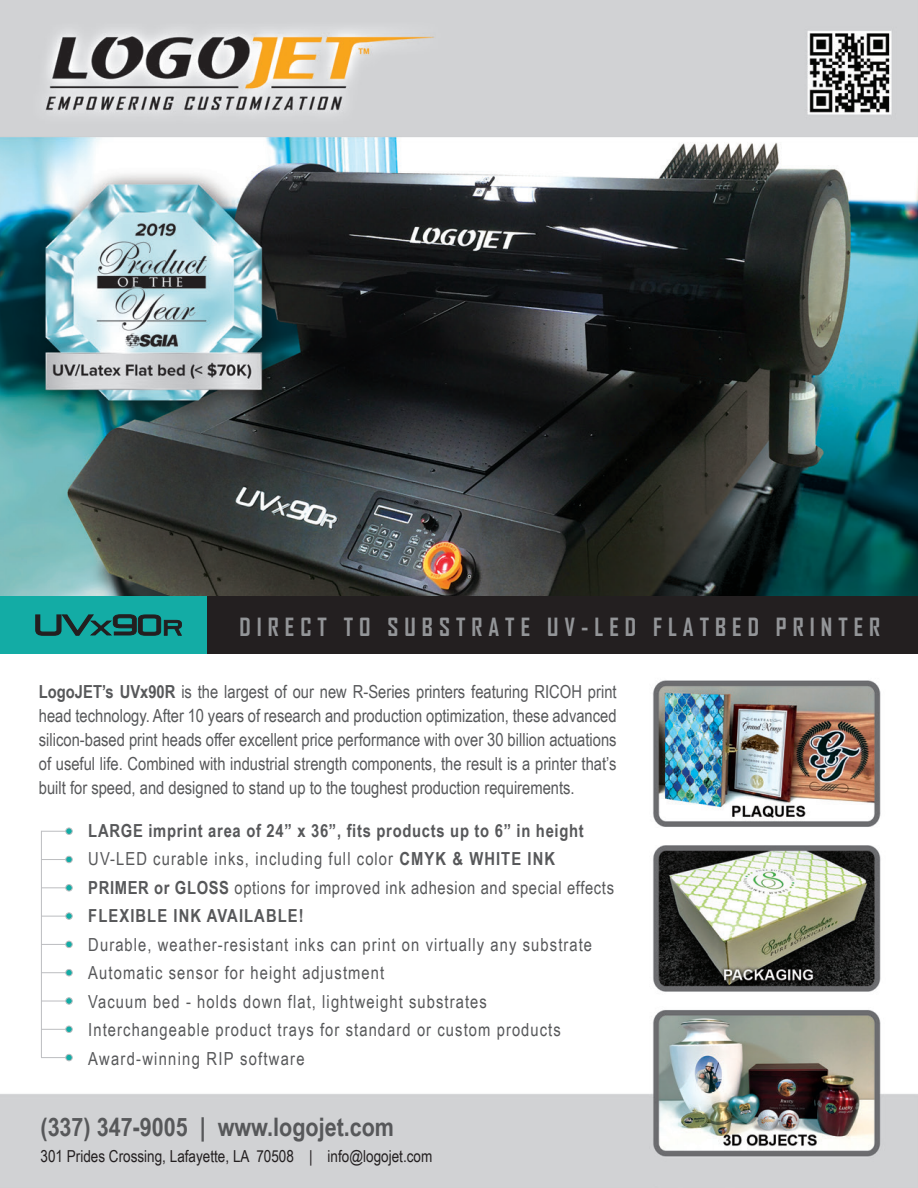
<style>
.page{position:relative;width:918px;height:1188px;background:#fff}
.page>*{position:absolute;margin:0;border:0;box-sizing:border-box;transform-origin:0 0}
.t1{font:700 25.5px "Arial Narrow";color:#57585a}
.t2{font:700 24px "Agency FB";letter-spacing:.25em;color:#939598}
.t3{font:18px/24px "Arial Narrow";letter-spacing:.06em;color:#57585a;text-align:justify}
.t4{font:18px "Arial Narrow";letter-spacing:.035em;color:#57585a}
.t5{font:700 18px "Arial Narrow";letter-spacing:.04em;color:#57585a}
.t6{font:700 18px "Arial Narrow";letter-spacing:.06em;color:#57585a}
.t7{font:16.5px "Arial Narrow";color:#231f20}
.s1{font-weight:700}
</style>
<div class="page">
<img style="left:0;top:0;width:918px;height:1188px">
<svg style="left:41px;top:828px;width:31px;height:6px"></svg>
<div style="left:65px;top:828px;width:8px;height:7px;border:1px solid #bcbdc0;border-radius:50%"></div>
<svg style="left:42px;top:859px;width:23px;height:1px"></svg>
<div style="left:66px;top:856px;width:6px;height:7px;background:#13aca5;border-radius:50%"></div>
<div style="left:65px;top:856px;width:8px;height:7px;border:1px solid #bcbdc0;border-radius:50%"></div>
<svg style="left:42px;top:885px;width:30px;height:6px"></svg>
<div style="left:65px;top:884px;width:8px;height:7px;border:1px solid #bcbdc0;border-radius:50%"></div>
<svg style="left:42px;top:913px;width:29px;height:6px"></svg>
<div style="left:65px;top:912px;width:8px;height:8px;border:1px solid #bcbdc0;border-radius:50%"></div>
<svg style="left:42px;top:944px;width:23px;height:1px"></svg>
<div style="left:66px;top:941px;width:6px;height:7px;background:#13aca5;border-radius:50%"></div>
<div style="left:65px;top:941px;width:8px;height:7px;border:1px solid #bcbdc0;border-radius:50%"></div>
<svg style="left:42px;top:972px;width:23px;height:1px"></svg>
<div style="left:66px;top:969px;width:6px;height:7px;background:#13aca5;border-radius:50%"></div>
<div style="left:65px;top:969px;width:8px;height:7px;border:1px solid #bcbdc0;border-radius:50%"></div>
<svg style="left:42px;top:998px;width:29px;height:6px"></svg>
<div style="left:65px;top:997px;width:8px;height:8px;border:1px solid #bcbdc0;border-radius:50%"></div>
<svg style="left:42px;top:1029px;width:23px;height:1px"></svg>
<div style="left:66px;top:1026px;width:6px;height:7px;background:#13aca5;border-radius:50%"></div>
<div style="left:65px;top:1026px;width:8px;height:7px;border:1px solid #bcbdc0;border-radius:50%"></div>
<svg style="left:42px;top:1057px;width:23px;height:1px"></svg>
<div style="left:66px;top:1054px;width:6px;height:7px;background:#13aca5;border-radius:50%"></div>
<div style="left:65px;top:1054px;width:8px;height:7px;border:1px solid #bcbdc0;border-radius:50%"></div>
<hr style="left:41px;top:831px;width:1px;height:227px;background:#bcbdc0">
<div style="left:0;top:596px;width:208px;height:57px;background:#13aca5"></div>
<div style="left:208px;top:596px;width:710px;height:57px;background:#231f20"></div>
<svg style="left:35px;top:614px;width:147px;height:22px"></svg>
<p class="t2" style="left:240px;top:612px;width:642px">DIRECT TO SUBSTRATE UV-LED FLATBED PRINTER</p>
<p class="t3" style="left:39px;top:679px;width:579px"><span class="s1">LogoJET’s UVx90R</span> is the largest of our new R-Series printers featuring RICOH print head technology. After 10 years of research and production optimization, these advanced silicon-based print heads offer excellent price performance with over 30 billion actuations of useful life. Combined with industrial strength components, the result is a printer that’s built for speed, and designed to stand up to the toughest production requirements.</p>
<p class="t5" style="left:88px;top:817px;width:497px">LARGE imprint area of 24” x 36”, fits products up to 6” in height</p>
<p class="t3" style="left:88px;top:846px;width:468px">UV-LED curable inks, including full color <span class="s1">CMYK &amp; WHITE INK</span></p>
<p class="t4" style="left:88px;top:874px;width:527px"><span class="s1">PRIMER or GLOSS</span> options for improved ink adhesion and special effects</p>
<p class="t6" style="left:88px;top:902px;width:217px">FLEXIBLE INK AVAILABLE!</p>
<p class="t3" style="left:88px;top:932px;width:505px">Durable, weather-resistant inks can print on virtually any substrate</p>
<p class="t3" style="left:88px;top:960px;width:297px">Automatic sensor for height adjustment</p>
<p class="t3" style="left:88px;top:989px;width:400px">Vacuum bed - holds down flat, lightweight substrates</p>
<p class="t3" style="left:88px;top:1017px;width:474px">Interchangeable product trays for standard or custom products</p>
<p class="t3" style="left:88px;top:1046px;width:218px">Award-winning RIP software</p>
<p class="t1" style="left:40px;top:1108px;width:355px">(337) 347-9005 | www.logojet.com</p>
<p class="t7" style="left:40px;top:1144px;width:393px">301 Prides Crossing, Lafayette, LA 70508 | info@logojet.com</p>
</div>
